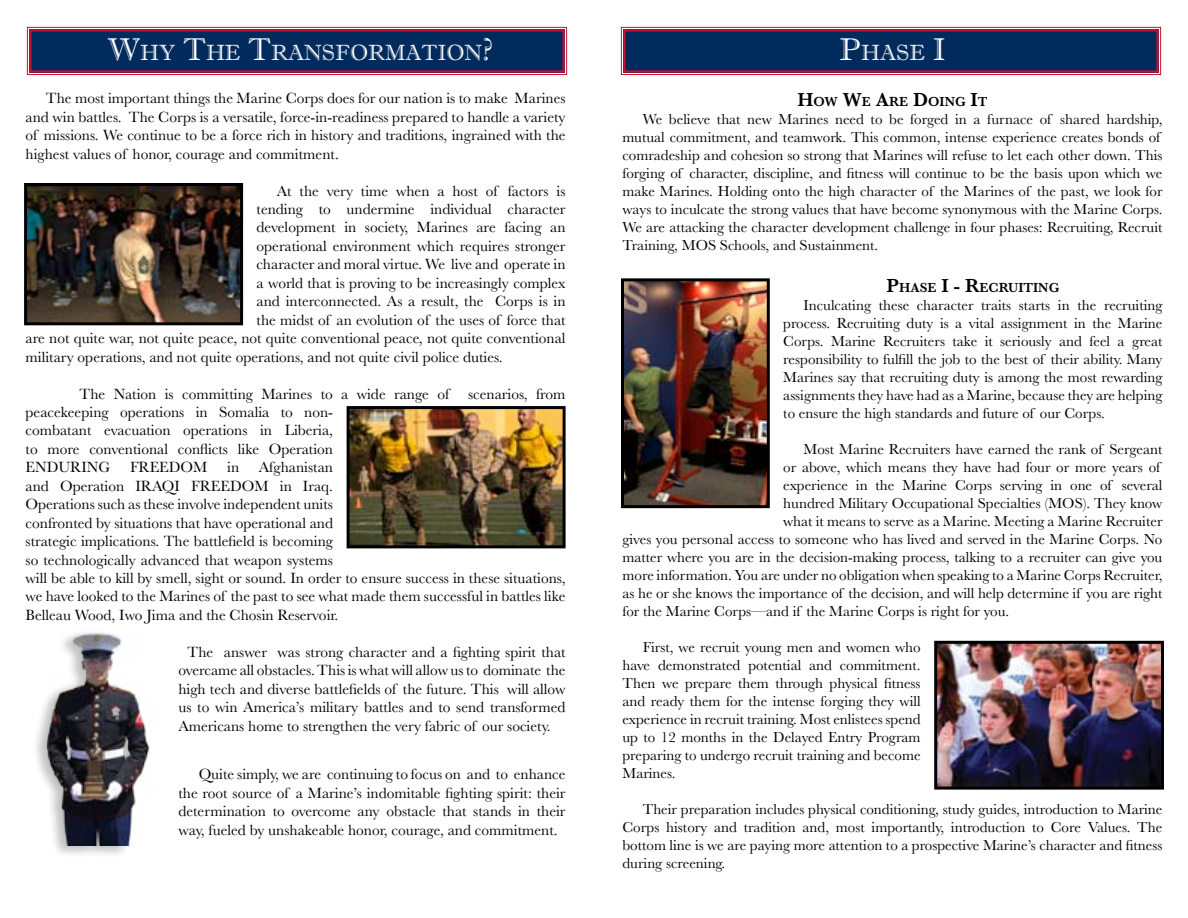
<style>
.page{position:relative;width:1188px;height:918px;background:#fff}
.page>*{position:absolute;margin:0;border:0;box-sizing:border-box;transform-origin:0 0}
.t1{font:22.05px "Imprint MT Shadow";color:#fff}
.t2{font:15.3px/18.5px "Baskerville";color:#000;text-align:justify}
.t3{font:15px/18px "Baskerville";color:#000;text-align:justify}
.t4{font:600 13.65px "Baskerville";color:#000}
.s1{font-size:31.5px}
.s2{font-size:19.5px}
</style>
<div class="page">
<svg style="left:621px;top:27px;width:540px;height:48px;background:#173563"></svg>
<div style="left:623px;top:29px;width:536px;height:44px;border:2px solid #c41230"></div>
<svg style="left:27px;top:27px;width:540px;height:48px;background:#173563"></svg>
<div style="left:29px;top:29px;width:536px;height:44px;border:2px solid #c41230"></div>
<img style="left:938px;top:645px;width:222px;height:141px">
<div style="left:934px;top:641px;width:230px;height:149px;border:3px solid #000"></div>
<img style="left:625px;top:282px;width:141px;height:222px">
<div style="left:621px;top:278px;width:149px;height:230px;border:3px solid #000"></div>
<div style="left:31px;top:628px;width:119px;height:230px;background:#000;opacity:.25"></div>
<img style="left:31px;top:630px;width:119px;height:216px">
<img style="left:28px;top:187px;width:211px;height:134px">
<div style="left:24px;top:183px;width:219px;height:142px;border:3px solid #000"></div>
<img style="left:351px;top:410px;width:211px;height:134px">
<div style="left:347px;top:406px;width:219px;height:142px;border:3px solid #000"></div>
<h1 class="t1" style="left:107px;top:40px;width:386px"><span class="s1">W</span>HY <span class="s1">T</span>HE <span class="s1">T</span>RANSFORMATION<span class="s1">?</span></h1>
<p class="t2" style="left:26px;top:89px;width:542px;text-indent:20px">The most important things the Marine Corps does for our nation is to make Marines and win battles. The Corps is a versatile, force-in-readiness prepared to handle a variety of missions. We continue to be a force rich in history and traditions, ingrained with the highest values of honor, courage and commitment.</p>
<p class="t2" style="left:277px;top:182px;width:290px">At the very time when a host of factors is</p>
<p class="t2" style="left:257px;top:200px;width:311px">tending to undermine individual character</p>
<p class="t2" style="left:257px;top:219px;width:311px">development in society, Marines are facing an</p>
<p class="t2" style="left:257px;top:237px;width:310px">operational environment which requires stronger</p>
<p class="t2" style="left:257px;top:255px;width:310px">character and moral virtue. We live and operate in</p>
<p class="t2" style="left:257px;top:274px;width:310px">a world that is proving to be increasingly complex</p>
<p class="t2" style="left:257px;top:292px;width:310px">and interconnected. As a result, the Corps is in</p>
<p class="t2" style="left:257px;top:311px;width:310px">the midst of an evolution of the uses of force that</p>
<p class="t2" style="left:26px;top:329px;width:542px">are not quite war, not quite peace, not quite conventional peace, not quite conventional</p>
<p class="t2" style="left:26px;top:348px;width:479px">military operations, and not quite operations, and not quite civil police duties.</p>
<p class="t2" style="left:26px;top:385px;width:541px;text-align:left;text-indent:54px">The Nation is committing Marines to a wide range of scenarios, from peacekeeping operations in Somalia to non-<br>combatant evacuation operations in Liberia,<br>to more conventional conflicts like Operation<br>ENDURING</p>
<p class="t2" style="left:130px;top:458px;width:79px">FREEDOM</p>
<p class="t2" style="left:227px;top:458px;width:14px">in</p>
<p class="t2" style="left:26px;top:458px;width:541px;text-align:left;text-indent:233px">Afghanistan<br>and Operation IRAQI FREEDOM in Iraq.<br>Operations such as these involve independent units<br>confronted by situations that have operational and<br>strategic implications. The battlefield is becoming<br>so technologically advanced that weapon systems<br>will be able to kill by smell, sight or sound. In order to ensure success in these situations, we have looked to the Marines of the past to see what made them successful in battles like Belleau Wood, Iwo Jima and the Chosin Reservoir.</p>
<p class="t2" style="left:178px;top:643px;width:389px;text-indent:9px">The answer was strong character and a fighting spirit that overcame all obstacles. This is what will allow us to dominate the high tech and diverse battlefields of the future. This will allow us to win America’s military battles and to send transformed Americans home to strengthen the very fabric of our society.</p>
<p class="t2" style="left:178px;top:765px;width:389px;text-indent:20px">Quite simply, we are continuing to focus on and to enhance the root source of a Marine’s indomitable fighting spirit: their determination to overcome any obstacle that stands in their way, fueled by unshakeable honor, courage, and commitment.</p>
<h1 class="t1" style="left:840px;top:40px;width:105px"><span class="s1">P</span>HASE <span class="s1">I</span></h1>
<p class="t4" style="left:798px;top:92px;width:191px"><span class="s2">H</span>OW <span class="s2">W</span>E <span class="s2">A</span>RE <span class="s2">D</span>OING <span class="s2">I</span>T</p>
<p class="t3" style="left:622px;top:111px;width:542px;text-align:left;text-indent:20px">We believe that new Marines need to be forged in a furnace of shared hardship, mutual commitment, and teamwork. This common, intense experience creates bonds of comradeship and cohesion so strong that Marines will refuse to let each other down. This forging of character, discipline, and fitness will continue to be the basis upon which we make Marines. Holding onto the high character of the Marines of the past, we look for ways to inculcate the strong values that have become synonymous with the Marine Corps.<br>We are attacking the character development challenge in four phases: Recruiting, Recruit Training, MOS Schools, and Sustainment.</p>
<p class="t4" style="left:887px;top:278px;width:174px"><span class="s2">P</span>HASE <span class="s2">I - R</span>ECRUITING</p>
<p class="t3" style="left:783px;top:296px;width:381px;text-indent:20px">Inculcating these character traits starts in the recruiting process. Recruiting duty is a vital assignment in the Marine Corps. Marine Recruiters take it seriously and feel a great responsibility to fulfill the job to the best of their ability. Many Marines say that recruiting duty is among the most rewarding assignments they have had as a Marine, because they are helping to ensure the high standards and future of our Corps.</p>
<p class="t3" style="left:804px;top:440px;width:360px">Most Marine Recruiters have earned the rank of Sergeant</p>
<p class="t3" style="left:783px;top:458px;width:378px">or above, which means they have had four or more years of</p>
<p class="t3" style="left:783px;top:476px;width:381px">experience in the Marine Corps serving in one of several</p>
<p class="t3" style="left:783px;top:494px;width:381px">hundred Military Occupational Specialties (MOS). They know</p>
<p class="t3" style="left:783px;top:512px;width:381px">what it means to serve as a Marine. Meeting a Marine Recruiter</p>
<p class="t3" style="left:623px;top:530px;width:541px">gives you personal access to someone who has lived and served in the Marine Corps. No</p>
<p class="t3" style="left:623px;top:548px;width:541px">matter where you are in the decision-making process, talking to a recruiter can give you</p>
<p class="t3" style="left:623px;top:566px;width:541px">more information. You are under no obligation when speaking to a Marine Corps Recruiter,</p>
<p class="t3" style="left:623px;top:584px;width:541px">as he or she knows the importance of the decision, and will help determine if you are right</p>
<p class="t3" style="left:623px;top:602px;width:388px">for the Marine Corps—and if the Marine Corps is right for you.</p>
<p class="t3" style="left:623px;top:638px;width:300px;text-indent:20px">First, we recruit young men and women who have demonstrated potential and commitment.<br>Then we prepare them through physical fitness and ready them for the intense forging they will experience in recruit training. Most enlistees spend up to 12 months in the Delayed Entry Program preparing to undergo recruit training and become Marines.</p>
<p class="t3" style="left:623px;top:800px;width:541px;text-indent:20px">Their preparation includes physical conditioning, study guides, introduction to Marine Corps history and tradition and, most importantly, introduction to Core Values. The bottom line is we are paying more attention to a prospective Marine’s character and fitness during screening.</p>
</div>
